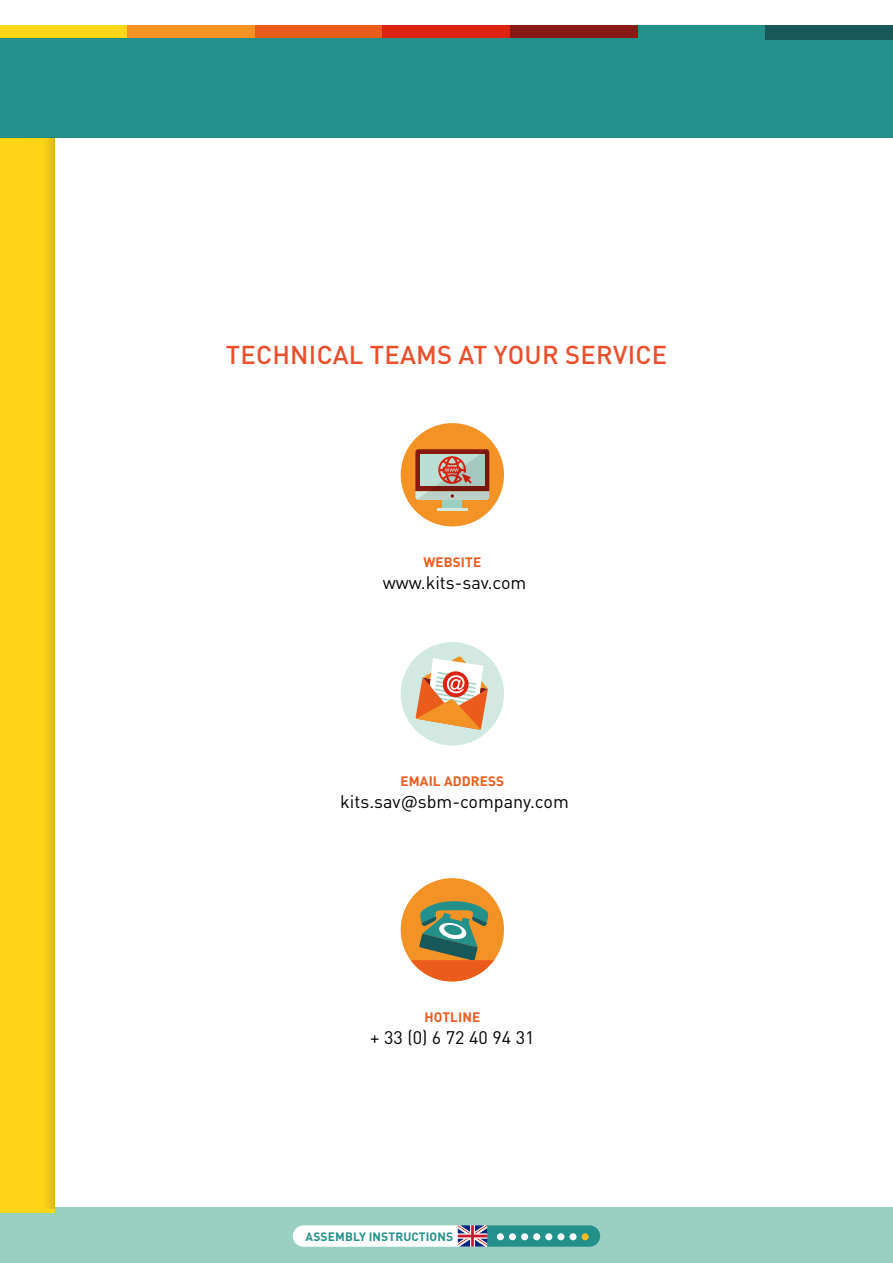
<style>
.page{position:relative;width:893px;height:1263px;background:#fff}
.page>*{position:absolute;margin:0;border:0;box-sizing:border-box;transform-origin:0 0}
.TTRE_N2{font:500 25.5px "DIN Pro";letter-spacing:.01em;color:#e94f2d}
.t1{font:18px "DIN Pro";color:#000}
.t2{font:700 13.5px "DIN Pro";letter-spacing:.01em;color:#eb5b1b}
.t3{font:700 12px "DIN Pro";letter-spacing:.01em;color:#23908a}
</style>
<div class="page">
<div style="left:0;top:1208px;width:893px;height:55px;background:#99d0c2"></div>
<div style="left:0;top:137px;width:54px;height:1076px;background:#ffd618"></div>
<div style="left:0;top:38px;width:893px;height:99px;background:#23908a"></div>
<div style="left:638px;top:26px;width:127px;height:12px;background:#23908a"></div>
<div style="left:765px;top:26px;width:128px;height:14px;background:#18575a"></div>
<div style="left:255px;top:26px;width:128px;height:12px;background:#eb5b1b"></div>
<div style="left:0;top:26px;width:128px;height:12px;background:#ffd618"></div>
<div style="left:128px;top:26px;width:127px;height:12px;background:#f39325"></div>
<div style="left:383px;top:26px;width:127px;height:12px;background:#dc2311"></div>
<div style="left:510px;top:26px;width:128px;height:12px;background:#861912"></div>
<svg style="left:23px;top:137px;width:31px;height:1072px"></svg>
<svg style="left:400px;top:642px;width:104px;height:104px"></svg>
<svg style="left:400px;top:878px;width:104px;height:104px"></svg>
<div style="left:401px;top:423px;width:103px;height:103px;background:#f39325;border-radius:50%"></div>
<div style="left:442px;top:500px;width:20px;height:8px;background:#99d0c2"></div>
<hr style="left:437px;top:508px;width:30px;height:3px;background:#d1e9e1">
<svg style="left:415px;top:449px;width:74px;height:51px;background:#ab8c81"></svg>
<svg style="left:293px;top:1225px;width:307px;height:22px;background:#aececd"></svg>
<p class="TTRE_N2" style="left:226px;top:338px;width:443px">TECHNICAL TEAMS AT YOUR SERVICE</p>
<p class="t2" style="left:423px;top:553px;width:59px">WEBSITE</p>
<p class="t1" style="left:383px;top:570px;width:145px">www.kits-sav.com</p>
<p class="t2" style="left:401px;top:772px;width:105px">EMAIL ADDRESS</p>
<p class="t1" style="left:340px;top:789px;width:230px">kits.sav@sbm-company.com</p>
<p class="t2" style="left:424px;top:1008px;width:57px">HOTLINE</p>
<p class="t1" style="left:370px;top:1025px;width:166px">+ 33 (0) 6 72 40 94 31</p>
<p class="t3" style="left:306px;top:1228px;width:149px">ASSEMBLY INSTRUCTIONS</p>
</div>
